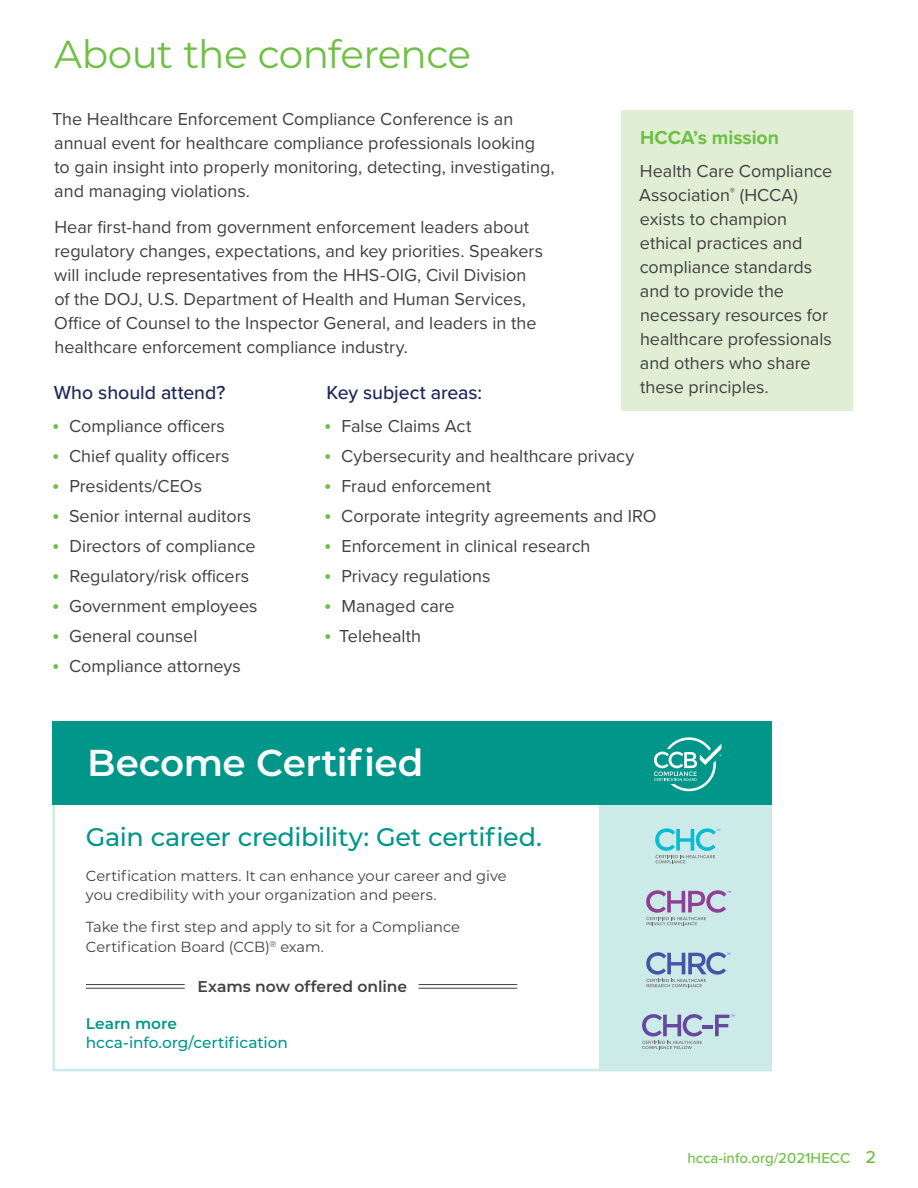
<style>
.page{position:relative;width:918px;height:1188px;background:#fff}
.page>*{position:absolute;margin:0;border:0;box-sizing:border-box;transform-origin:0 0}
.t1{font:39px "Montserrat";letter-spacing:-.02em;color:#70bf44}
.t2{font:600 37.35px "Montserrat";letter-spacing:-.01em;color:#fff}
.t3{font:500 25.5px "Montserrat";letter-spacing:-.015em;color:#009689}
.t4{font:500 19.5px "Proxima Nova";letter-spacing:-.005em;color:#1e2957}
.t5{font:700 19.5px "Proxima Nova";color:#70bf44}
.t6{font:18px/24px "Proxima Nova";color:#414042}
.t7{font:600 15.6px "Montserrat";color:#414042}
.t8{font:500 15.3px "Montserrat";letter-spacing:-.005em;color:#009689}
.t9{font:600 15.3px "Montserrat";color:#009689}
.t10{font:500 15px "Proxima Nova";color:#70bf44}
.t11{font:14.7px/19.8px "Montserrat";letter-spacing:-.005em;color:#414042}
.s1{font-size:22.5px;color:#70bf44}
.s2{font-size:18px}
</style>
<div class="page">
<div style="left:622px;top:111px;width:231px;height:300px;background:#e0efd4"></div>
<div style="left:599px;top:805px;width:172px;height:266px;background:#cceae7"></div>
<div style="left:52px;top:721px;width:720px;height:84px;background:#009689"></div>
<svg style="left:654px;top:737px;width:67px;height:54px"></svg>
<hr style="left:86px;top:984px;width:99px;height:1px;background:#414042">
<hr style="left:86px;top:988px;width:99px;height:1px;background:#414042">
<hr style="left:419px;top:984px;width:98px;height:1px;background:#414042">
<hr style="left:419px;top:988px;width:98px;height:1px;background:#414042">
<svg style="left:646px;top:952px;width:84px;height:35px"></svg>
<hr style="left:703px;top:1025px;width:10px;height:4px;background:#66499e">
<svg style="left:642px;top:1014px;width:61px;height:35px"></svg>
<svg style="left:715px;top:1015px;width:20px;height:21px"></svg>
<svg style="left:646px;top:890px;width:85px;height:35px"></svg>
<svg style="left:655px;top:828px;width:65px;height:35px"></svg>
<h1 class="t1" style="left:54px;top:27px;width:419px">About the conference</h1>
<p class="t6" style="left:52px;top:106px;width:504px">The Healthcare Enforcement Compliance Conference is an annual event for healthcare compliance professionals looking<br>to gain insight into properly monitoring, detecting, investigating, and managing violations.</p>
<p class="t6" style="left:54px;top:214px;width:490px">Hear first-hand from government enforcement leaders about regulatory changes, expectations, and key priorities. Speakers will include representatives from the HHS-OIG, Civil Division of the DOJ, U.S. Department of Health and Human Services, Office of Counsel to the Inspector General, and leaders in the healthcare enforcement compliance industry.</p>
<p class="t4" style="left:54px;top:378px;width:173px">Who should attend?</p>
<p class="t6" style="left:52px;top:414px;width:175px"><span class="s1">•</span> Compliance officers</p>
<p class="t6" style="left:52px;top:444px;width:179px"><span class="s1">•</span> Chief quality officers</p>
<p class="t6" style="left:52px;top:474px;width:152px"><span class="s1">•</span> Presidents/CEOs</p>
<p class="t6" style="left:52px;top:504px;width:201px"><span class="s1">•</span> Senior internal auditors</p>
<p class="t6" style="left:52px;top:534px;width:205px"><span class="s1">•</span> Directors of compliance</p>
<p class="t6" style="left:52px;top:564px;width:199px"><span class="s1">•</span> Regulatory/risk officers</p>
<p class="t6" style="left:52px;top:594px;width:207px"><span class="s1">•</span> Government employees</p>
<p class="t6" style="left:52px;top:624px;width:147px"><span class="s1">•</span> General counsel</p>
<p class="t6" style="left:52px;top:654px;width:191px"><span class="s1">•</span> Compliance attorneys</p>
<p class="t5" style="left:640px;top:123px;width:140px">HCCA’s mission</p>
<p class="t6" style="left:639px;top:158px;width:195px">Health Care Compliance<br>Association<sup>®</sup> (HCCA) exists to champion ethical practices and compliance standards and to provide the necessary resources for healthcare professionals and others who share these principles.</p>
<p class="t4" style="left:327px;top:378px;width:157px">Key subject areas:</p>
<p class="t6" style="left:324px;top:414px;width:149px"><span class="s1">•</span> False Claims Act</p>
<p class="t6" style="left:324px;top:444px;width:312px"><span class="s1">•</span> Cybersecurity and healthcare privacy</p>
<p class="t6" style="left:324px;top:474px;width:169px"><span class="s1">•</span> Fraud enforcement</p>
<p class="t6" style="left:324px;top:504px;width:334px"><span class="s1">•</span> Corporate integrity agreements and IRO</p>
<p class="t6" style="left:324px;top:534px;width:268px"><span class="s1">•</span> Enforcement in clinical research</p>
<p class="t6" style="left:324px;top:564px;width:168px"><span class="s1">•</span> Privacy regulations</p>
<p class="t6" style="left:324px;top:594px;width:132px"><span class="s1">•</span> Managed care</p>
<p class="t6" style="left:324px;top:624px;width:99px"><span class="s1">•</span> Telehealth</p>
<h2 class="t2" style="left:87px;top:737px;width:338px">Become Certified</h2>
<h3 class="t3" style="left:86px;top:819px;width:458px">Gain career credibility: Get certified.</h3>
<p class="t11" style="left:86px;top:865px;width:422px">Certification matters. It can enhance your career and give you credibility with your organization and peers.</p>
<p class="t11" style="left:86px;top:916px;width:376px">Take the first step and apply to sit for a Compliance<br>Certification Board (CCB)<sup>®</sup> exam.</p>
<p class="t7" style="left:198px;top:975px;width:211px">Exams now offered online</p>
<p class="t9" style="left:86px;top:1013px;width:93px">Learn more</p>
<p class="t8" style="left:86px;top:1031px;width:204px">hcca-info.org/certification</p>
<p class="t10" style="left:687px;top:1147px;width:190px">hcca-info.org/2021HECC <span class="s2">2</span></p>
</div>
